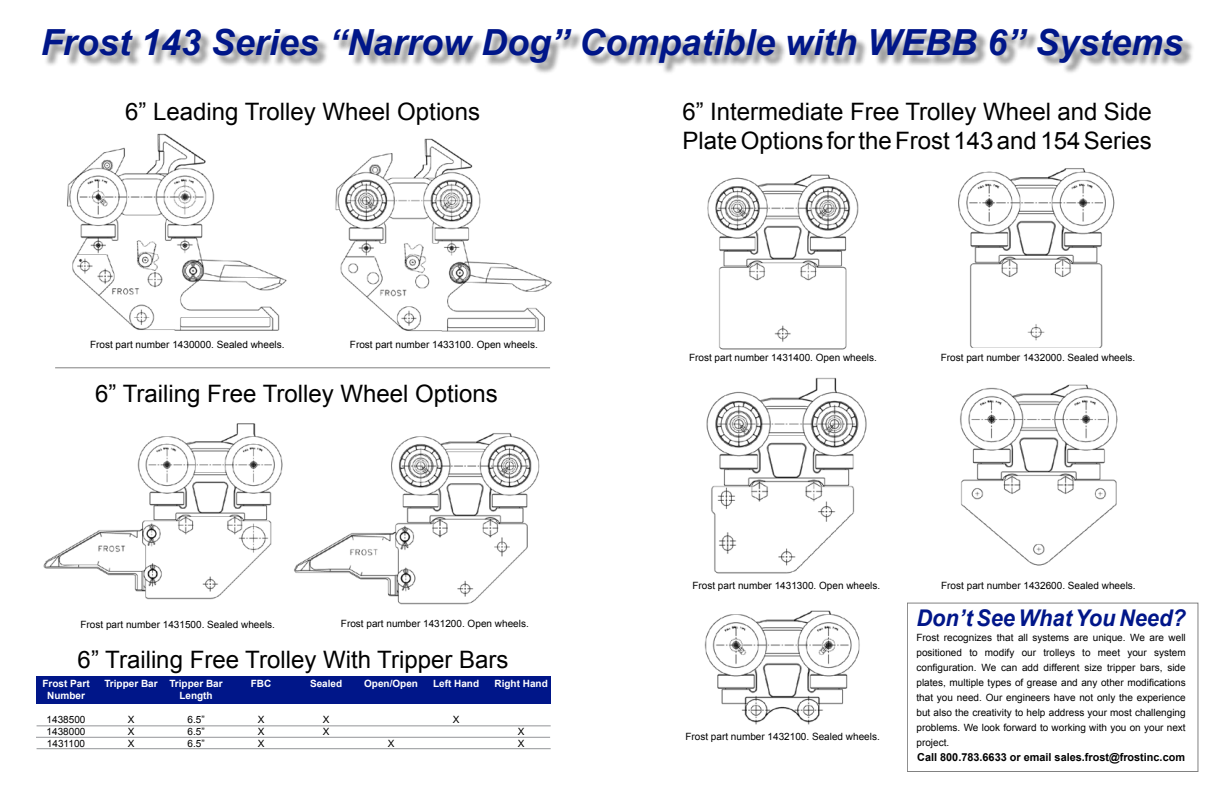
<style>
.page{position:relative;width:1224px;height:792px;background:#fff}
.page>*{position:absolute;margin:0;border:0;box-sizing:border-box;transform-origin:0 0}
.t1{font:italic 700 36px "Arial";color:#001689}
.t2{font:24px/28.8px "Arial";color:#000}
.t3{font:italic 700 23px "Arial";color:#001689;scale:.95 1}
.t4{font:700 11px "Arial";color:#000}
.t5{font:10px/12px "Arial";color:#000;text-align:justify}
.t6{font:700 10px/12px "Arial";color:#fff;text-align:center}
</style>
<div class="page">
<div style="left:44px;top:30px;width:1151px;height:45px;background:#000;opacity:.37"></div>
<img style="left:67px;top:133px;width:220px;height:198px">
<img style="left:43px;top:423px;width:240px;height:177px">
<img style="left:294px;top:433px;width:246px;height:172px">
<img style="left:958px;top:168px;width:157px;height:180px">
<img style="left:706px;top:377px;width:161px;height:197px">
<img style="left:707px;top:174px;width:152px;height:176px">
<img style="left:704px;top:610px;width:156px;height:115px">
<div style="left:37px;top:676px;width:514px;height:28px;background:#001689"></div>
<hr style="left:37px;top:726px;width:514px;height:1px;background:#939598">
<hr style="left:36px;top:737px;width:514px;height:1px;background:#939598">
<hr style="left:37px;top:749px;width:514px;height:1px;background:#939598">
<img style="left:960px;top:384px;width:158px;height:182px">
<hr style="left:55px;top:368px;width:495px;height:1px;background:#000">
<img style="left:335px;top:138px;width:217px;height:194px">
<h1 class="t1" style="left:41px;top:18px;width:1144px">Frost 143 Series “Narrow Dog” Compatible with WEBB 6” Systems</h1>
<h2 class="t2" style="left:125px;top:98px;width:356px">6” Leading Trolley Wheel Options</h2>
<p class="t5" style="left:90px;top:338px;width:196px">Frost part number 1430000. Sealed wheels.</p>
<p class="t5" style="left:350px;top:338px;width:189px">Frost part number 1433100. Open wheels.</p>
<h2 class="t2" style="left:95px;top:379px;width:404px">6” Trailing Free Trolley Wheel Options</h2>
<p class="t5" style="left:81px;top:619px;width:196px">Frost part number 1431500. Sealed wheels.</p>
<p class="t5" style="left:341px;top:618px;width:189px">Frost part number 1431200. Open wheels.</p>
<h2 class="t2" style="left:78px;top:645px;width:432px">6” Trailing Free Trolley With Tripper Bars</h2>
<p class="t6" style="left:42px;top:678px;width:49px">Frost Part<br>Number</p>
<p class="t5" style="left:47px;top:714px;width:40px">1438500<br>1438000<br>1431100</p>
<p class="t6" style="left:251px;top:678px;width:22px">FBC</p>
<p class="t5" style="left:258px;top:714px;width:8px">X X X</p>
<p class="t6" style="left:310px;top:678px;width:34px">Sealed</p>
<p class="t5" style="left:323px;top:714px;width:8px">X<br>X</p>
<p class="t6" style="left:364px;top:678px;width:55px">Open/Open</p>
<p class="t6" style="left:433px;top:678px;width:48px">Left Hand</p>
<p class="t5" style="left:453px;top:714px;width:8px">X</p>
<p class="t6" style="left:104px;top:678px;width:55px">Tripper Bar</p>
<p class="t5" style="left:128px;top:714px;width:8px">X X X</p>
<p class="t6" style="left:169px;top:678px;width:55px">Tripper Bar<br>Length</p>
<p class="t5" style="left:187px;top:714px;width:19px">6.5” 6.5” 6.5”</p>
<p class="t6" style="left:495px;top:678px;width:55px">Right Hand</p>
<p class="t5" style="left:518px;top:726px;width:8px">X<br>X</p>
<p class="t5" style="left:388px;top:738px;width:8px">X</p>
<h2 class="t2" style="left:682px;top:98px;width:471px">6” Intermediate Free Trolley Wheel and Side<br>Plate Options for the Frost 143 and 154 Series</h2>
<p class="t5" style="left:689px;top:352px;width:189px">Frost part number 1431400. Open wheels.</p>
<p class="t5" style="left:941px;top:352px;width:196px">Frost part number 1432000. Sealed wheels.</p>
<p class="t5" style="left:692px;top:580px;width:189px">Frost part number 1431300. Open wheels.</p>
<p class="t5" style="left:685px;top:731px;width:196px">Frost part number 1432100. Sealed wheels.</p>
<p class="t5" style="left:941px;top:580px;width:196px">Frost part number 1432600. Sealed wheels.</p>
<h3 class="t3" style="left:917px;top:602px;width:285px">Don’t See What You Need?</h3>
<p class="t5" style="left:917px;top:630px;width:271px;line-height:15px">Frost recognizes that all systems are unique. We are well positioned to modify our trolleys to meet your system configuration. We can add different size tripper bars, side plates, multiple types of grease and any other modifications that you need. Our engineers have not only the experience but also the creativity to help address your most challenging problems. We look forward to working with you on your next project.</p>
<p class="t4" style="left:917px;top:749px;width:269px">Call 800.783.6633 or email sales.frost@frostinc.com</p>
</div>
